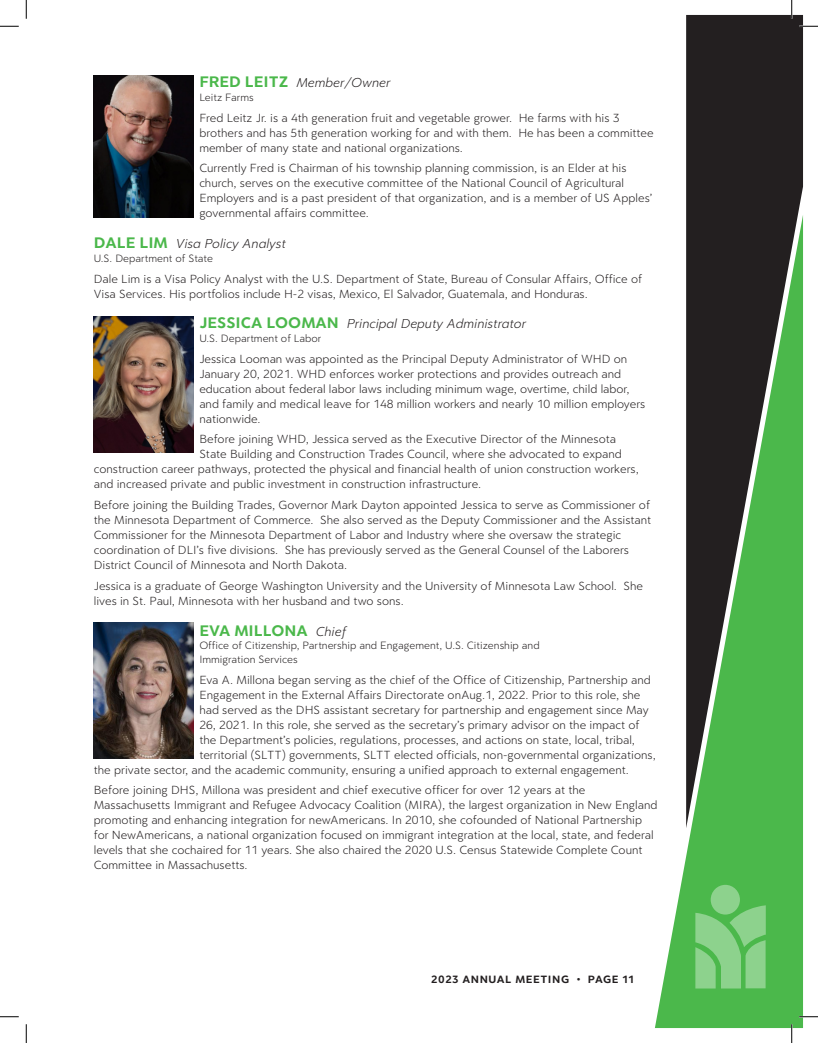
<style>
.page{position:relative;width:818px;height:1043px;background:#fff}
.page>*{position:absolute;margin:0;border:0;box-sizing:border-box;transform-origin:0 0}
.t1{font:700 16.25px "Clarika Pro Grot";color:#4bb84b}
.t2{font:italic 300 13.75px "Clarika Pro Grot";color:#231f20}
.t3{font:300 12.5px/15px "Clarika Pro Grot";color:#231f20}
.t4{font:300 11.25px/13.8px "Clarika Pro Grot";color:#231f20}
.t5{font:700 11.25px "Clarika Pro Grot";letter-spacing:.05em;color:#231f20}
.s1{font-weight:700;font-style:normal;font-size:16.25px;color:#4bb84b}
.s2{font-weight:300;font-style:italic;font-size:13.75px;color:#231f20}
</style>
<div class="page">
<svg style="left:655px;top:828px;width:148px;height:200px;fill:#4bb84b"></svg>
<svg style="left:710px;top:884px;width:30px;height:30px"></svg>
<svg style="left:695px;top:905px;width:70px;height:83px;background:#7ecc7e"></svg>
<svg style="left:686px;top:15px;width:117px;height:813px;background:#395d37"></svg>
<img style="left:94px;top:75px;width:100px;height:142px">
<img style="left:94px;top:317px;width:100px;height:135px">
<img style="left:94px;top:623px;width:100px;height:135px">
<svg style="left:0;top:25px;width:19px;height:2px"></svg>
<svg style="left:799px;top:25px;width:19px;height:2px"></svg>
<svg style="left:0;top:1016px;width:19px;height:1px"></svg>
<svg style="left:799px;top:1015px;width:19px;height:2px"></svg>
<svg style="left:25px;top:0;width:2px;height:19px"></svg>
<svg style="left:25px;top:1024px;width:2px;height:18px"></svg>
<svg style="left:790px;top:0;width:2px;height:19px"></svg>
<svg style="left:790px;top:1024px;width:2px;height:18px"></svg>
<p class="t2" style="left:199px;top:74px;width:193px"><span class="s1">FRED LEITZ</span> Member/Owner</p>
<p class="t4" style="left:199px;top:90px;width:56px">Leitz Farms</p>
<p class="t3" style="left:199px;top:110px;width:456px">Fred Leitz Jr. is a 4th generation fruit and vegetable grower. He farms with his 3 brothers and has 5th generation working for and with them. He has been a committee member of many state and national organizations.</p>
<p class="t3" style="left:199px;top:160px;width:454px">Currently Fred is Chairman of his township planning commission, is an Elder at his church, serves on the executive committee of the National Council of Agricultural Employers and is a past president of that organization, and is a member of US Apples’ governmental affairs committee.</p>
<p class="t2" style="left:94px;top:235px;width:194px"><span class="s1">DALE LIM</span> Visa Policy Analyst</p>
<p class="t4" style="left:94px;top:251px;width:121px">U.S. Department of State</p>
<p class="t3" style="left:94px;top:271px;width:550px">Dale Lim is a Visa Policy Analyst with the U.S. Department of State, Bureau of Consular Affairs, Office of<br>Visa Services. His portfolios include H-2 visas, Mexico, El Salvador, Guatemala, and Honduras.</p>
<p class="t2" style="left:199px;top:315px;width:328px"><span class="s1">JESSICA LOOMAN</span> Principal Deputy Administrator</p>
<p class="t4" style="left:199px;top:331px;width:123px">U.S. Department of Labor</p>
<p class="t3" style="left:199px;top:351px;width:447px">Jessica Looman was appointed as the Principal Deputy Administrator of WHD on January 20, 2021. WHD enforces worker protections and provides outreach and education about federal labor laws including minimum wage, overtime, child labor, and family and medical leave for 148 million workers and nearly 10 million employers nationwide.</p>
<p class="t3" style="left:199px;top:431px;width:418px">Before joining WHD, Jessica served as the Executive Director of the Minnesota</p>
<p class="t3" style="left:199px;top:446px;width:424px">State Building and Construction Trades Council, where she advocated to expand</p>
<p class="t3" style="left:94px;top:461px;width:546px">construction career pathways, protected the physical and financial health of union construction workers,</p>
<p class="t3" style="left:94px;top:476px;width:389px">and increased private and public investment in construction infrastructure.</p>
<p class="t3" style="left:94px;top:497px;width:559px">Before joining the Building Trades, Governor Mark Dayton appointed Jessica to serve as Commissioner of the Minnesota Department of Commerce. She also served as the Deputy Commissioner and the Assistant Commissioner for the Minnesota Department of Labor and Industry where she oversaw the strategic coordination of DLI’s five divisions. She has previously served as the General Counsel of the Laborers District Council of Minnesota and North Dakota.</p>
<p class="t3" style="left:94px;top:578px;width:551px">Jessica is a graduate of George Washington University and the University of Minnesota Law School. She lives in St. Paul, Minnesota with her husband and two sons.</p>
<p class="t1" style="left:199px;top:620px;width:148px">EVA MILLONA <span class="s2">Chief</span></p>
<p class="t4" style="left:199px;top:638px;width:342px">Office of Citizenship, Partnership and Engagement, U.S. Citizenship and<br>Immigration Services</p>
<p class="t3" style="left:199px;top:671px;width:453px">Eva A. Millona began serving as the chief of the Office of Citizenship, Partnership and</p>
<p class="t3" style="left:199px;top:686px;width:442px">Engagement in the External Affairs Directorate onAug.1, 2022. Prior to this role, she</p>
<p class="t3" style="left:199px;top:701px;width:451px">had served as the DHS assistant secretary for partnership and engagement since May</p>
<p class="t3" style="left:199px;top:716px;width:441px">26, 2021. In this role, she served as the secretary’s primary advisor on the impact of</p>
<p class="t3" style="left:199px;top:731px;width:437px">the Department’s policies, regulations, processes, and actions on state, local, tribal,</p>
<p class="t3" style="left:199px;top:746px;width:458px">territorial (SLTT) governments, SLTT elected officials, non-governmental organizations,</p>
<p class="t3" style="left:94px;top:761px;width:536px">the private sector, and the academic community, ensuring a unified approach to external engagement.</p>
<p class="t3" style="left:94px;top:782px;width:565px">Before joining DHS, Millona was president and chief executive officer for over 12 years at the Massachusetts Immigrant and Refugee Advocacy Coalition (MIRA), the largest organization in New England promoting and enhancing integration for newAmericans. In 2010, she cofounded of National Partnership for NewAmericans, a national organization focused on immigrant integration at the local, state, and federal levels that she cochaired for 11 years. She also chaired the 2020 U.S. Census Statewide Complete Count Committee in Massachusetts.</p>
<p class="t5" style="left:431px;top:972px;width:204px">2023 ANNUAL MEETING • PAGE 11</p>
</div>
